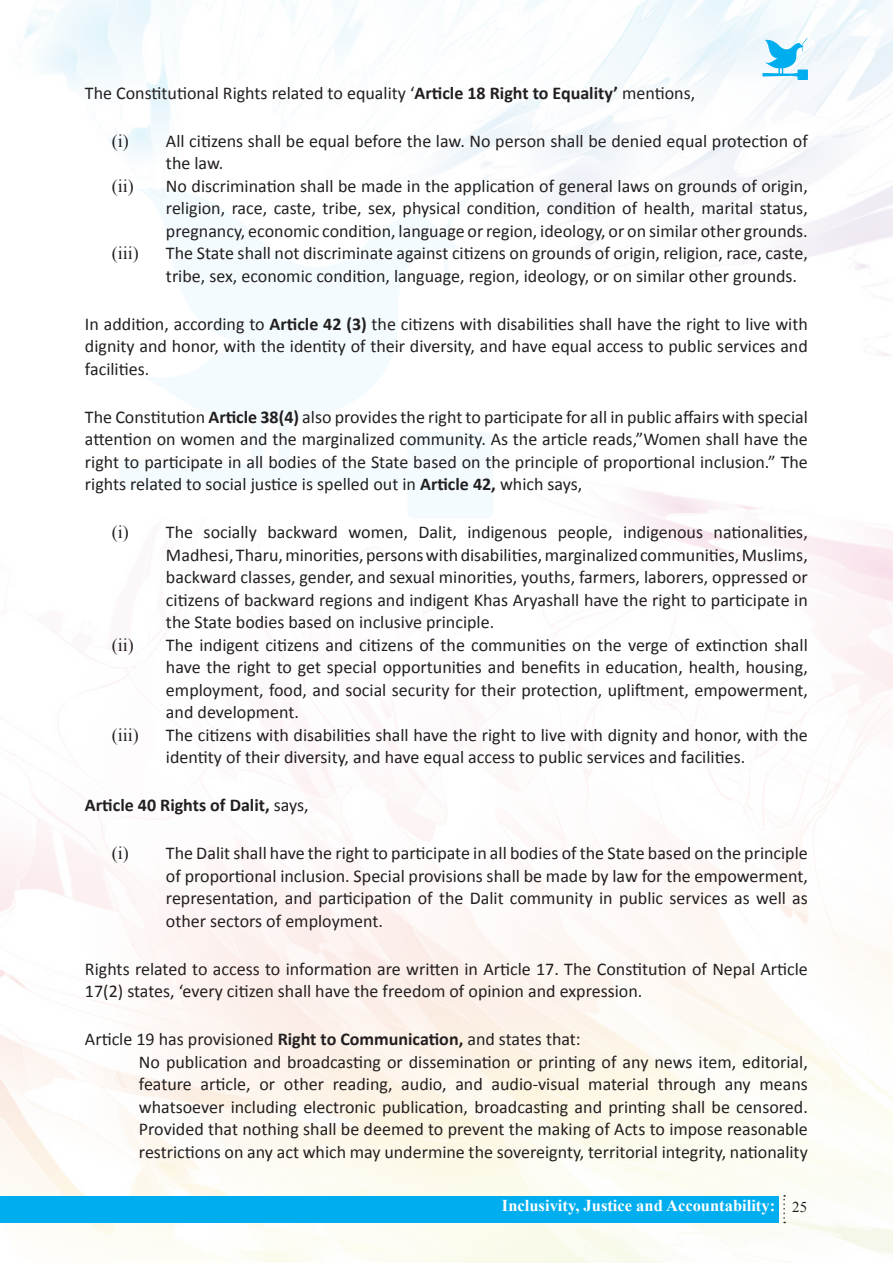
<style>
.page{position:relative;width:893px;height:1263px;background:#fff}
.page>*{position:absolute;margin:0;border:0;box-sizing:border-box;transform-origin:0 0}
.t1{font:18px/22.5px "Calibri";color:#231f20}
.t2{font:700 18px "Calibri";color:#231f20}
.t3{font:18px "Times New Roman";color:#231f20}
.t4{font:700 16.5px "Times New Roman";color:#fff}
.s1{font-weight:700}
.s2{font-family:"Times New Roman"}
.s3{font-weight:400}
.s4{font-weight:400;font-size:15px;color:#231f20}
</style>
<div class="page">
<img style="left:0;top:0;width:893px;height:1263px">
<div style="left:0;top:1196px;width:778px;height:26px;background:#00aeef"></div>
<svg style="left:783px;top:1195px;width:2px;height:28px"></svg>
<svg style="left:119px;top:172px;width:374px;height:347px"></svg>
<svg style="left:762px;top:38px;width:46px;height:42px"></svg>
<p class="t1" style="left:85px;top:81px;width:612px">The Constitutional Rights related to equality ‘<span class="s1">Article 18 Right to Equality’</span> mentions,</p>
<p class="t1" style="left:112px;top:129px;width:697px"><span class="s2">(i)</span> All citizens shall be equal before the law. No person shall be denied equal protection of</p>
<p class="t1" style="left:166px;top:152px;width:59px">the law.</p>
<p class="t1" style="left:112px;top:174px;width:697px"><span class="s2">(ii)</span> No discrimination shall be made in the application of general laws on grounds of origin,</p>
<p class="t1" style="left:166px;top:197px;width:643px">religion, race, caste, tribe, sex, physical condition, condition of health, marital status,</p>
<p class="t1" style="left:166px;top:219px;width:643px">pregnancy, economic condition, language or region, ideology, or on similar other grounds.</p>
<p class="t3" style="left:112px;top:241px;width:28px">(iii)</p>
<p class="t1" style="left:166px;top:242px;width:643px">The State shall not discriminate against citizens on grounds of origin, religion, race, caste, tribe, sex, economic condition, language, region, ideology, or on similar other grounds.</p>
<p class="t1" style="left:85px;top:312px;width:724px;text-align:justify">In addition, according to <span class="s1">Article 42 (3)</span> the citizens with disabilities shall have the right to live with dignity and honor, with the identity of their diversity, and have equal access to public services and facilities.</p>
<p class="t1" style="left:85px;top:405px;width:724px;text-align:justify">The Constitution <span class="s1">Article 38(4)</span> also provides the right to participate for all in public affairs with special attention on women and the marginalized community. As the article reads,”Women shall have the right to participate in all bodies of the State based on the principle of proportional inclusion.” The rights related to social justice is spelled out in <span class="s1">Article 42,</span> which says,</p>
<p class="t1" style="left:112px;top:521px;width:697px"><span class="s2">(i)</span> The socially backward women, Dalit, indigenous people, indigenous nationalities,</p>
<p class="t1" style="left:166px;top:543px;width:643px">Madhesi, Tharu, minorities, persons with disabilities, marginalized communities, Muslims,</p>
<p class="t1" style="left:166px;top:566px;width:643px">backward classes, gender, and sexual minorities, youths, farmers, laborers, oppressed or</p>
<p class="t1" style="left:166px;top:588px;width:643px">citizens of backward regions and indigent Khas Aryashall have the right to participate in</p>
<p class="t1" style="left:166px;top:611px;width:330px">the State bodies based on inclusive principle.</p>
<p class="t1" style="left:112px;top:633px;width:697px"><span class="s2">(ii)</span> The indigent citizens and citizens of the communities on the verge of extinction shall</p>
<p class="t1" style="left:166px;top:656px;width:643px">have the right to get special opportunities and benefits in education, health, housing,</p>
<p class="t1" style="left:166px;top:678px;width:643px">employment, food, and social security for their protection, upliftment, empowerment,</p>
<p class="t1" style="left:166px;top:701px;width:135px">and development.</p>
<p class="t3" style="left:112px;top:722px;width:28px">(iii)</p>
<p class="t1" style="left:166px;top:723px;width:643px">The citizens with disabilities shall have the right to live with dignity and honor, with the identity of their diversity, and have equal access to public services and facilities.</p>
<p class="t2" style="left:85px;top:794px;width:225px">Article 40 Rights of Dalit, <span class="s3">says,</span></p>
<p class="t1" style="left:166px;top:842px;width:643px;text-align:justify;text-indent:-54px"><span class="s2">(i)</span> The Dalit shall have the right to participate in all bodies of the State based on the principle of proportional inclusion. Special provisions shall be made by law for the empowerment, representation, and participation of the Dalit community in public services as well as other sectors of employment.</p>
<p class="t1" style="left:85px;top:957px;width:724px">Rights related to access to information are written in Article 17. The Constitution of Nepal Article<br>17(2) states, ‘every citizen shall have the freedom of opinion and expression.</p>
<p class="t1" style="left:139px;top:1028px;width:670px;text-indent:-54px">Article 19 has provisioned <span class="s1">Right to Communication,</span> and states that:<br>No publication and broadcasting or dissemination or printing of any news item, editorial, feature article, or other reading, audio, and audio-visual material through any means whatsoever including electronic publication, broadcasting and printing shall be censored.<br>Provided that nothing shall be deemed to prevent the making of Acts to impose reasonable restrictions on any act which may undermine the sovereignty, territorial integrity, nationality</p>
<p class="t4" style="left:502px;top:1194px;width:307px">Inclusivity, Justice and Accountability: <span class="s4">25</span></p>
</div>
